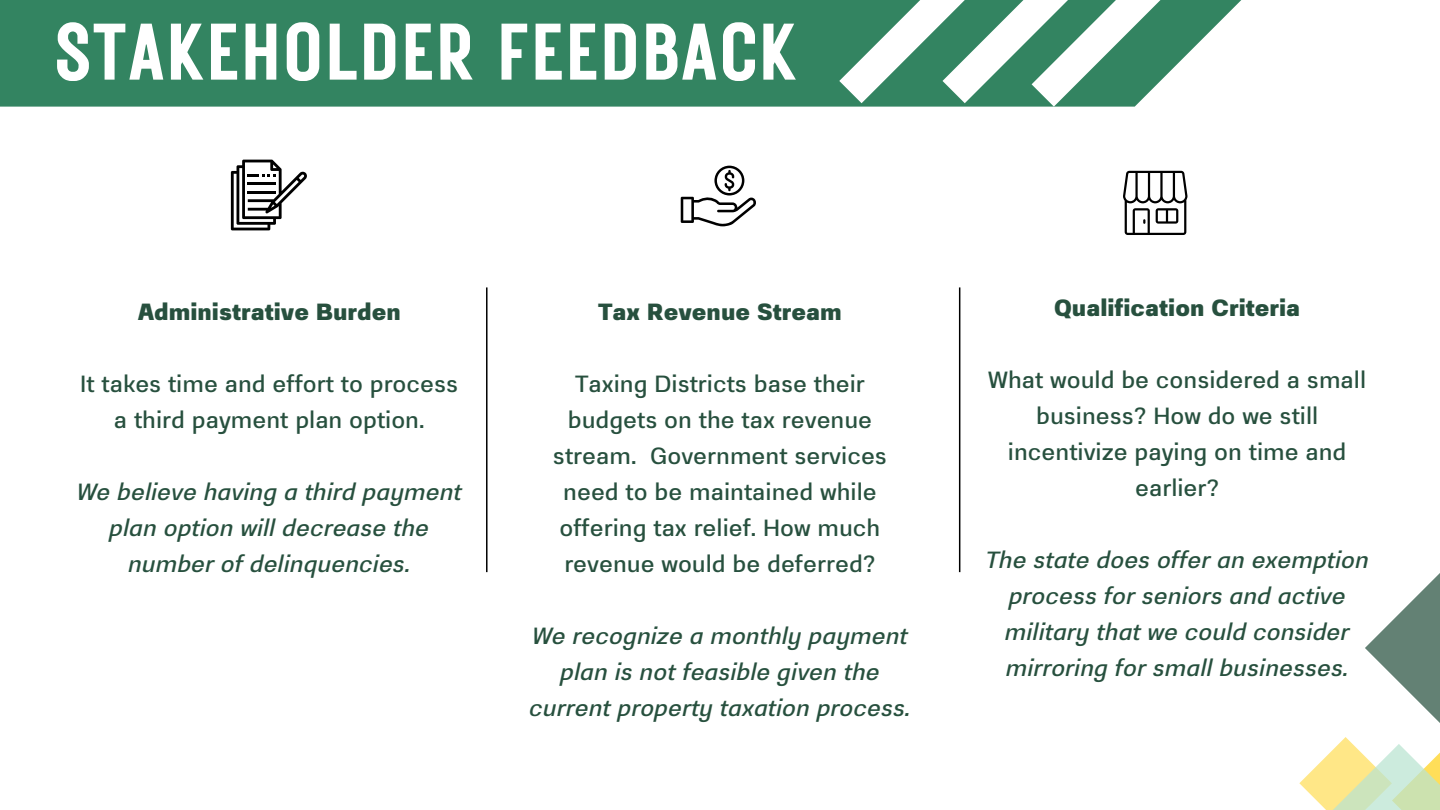
<style>
.page{position:relative;width:1440px;height:810px;background:#fff}
.page>*{position:absolute;margin:0;border:0;box-sizing:border-box;transform-origin:0 0}
.t1{font:80px "Rustic Printed";color:#fff}
.t2{font:26px/36px "Emmali";color:#27503e;text-align:center}
.t3{font:italic 26px/36px "Emmali";color:#27503e;text-align:center}
.t4{font:700 26px "Emmali";color:#27503e}
</style>
<div class="page">
<hr style="left:486px;top:287px;width:2px;height:285px;background:#000">
<hr style="left:959px;top:287px;width:1px;height:285px;background:#000">
<div style="left:0;top:0;width:806px;height:107px;background:#338461"></div>
<svg style="left:806px;top:0;width:436px;height:107px"></svg>
<svg style="left:1299px;top:573px;width:141px;height:237px"></svg>
<svg style="left:231px;top:160px;width:76px;height:70px"></svg>
<svg style="left:681px;top:166px;width:75px;height:60px"></svg>
<svg style="left:1123px;top:171px;width:65px;height:64px"></svg>
<p class="t1" style="left:54px;top:-2px;width:746px">STAKEHOLDER FEEDBACK</p>
<p class="t4" style="left:138px;top:296px;width:265px">Administrative Burden</p>
<h2 class="t2" style="left:80px;top:365px;width:380px">It takes time and effort to process a third payment plan option.</h2>
<p class="t3" style="left:77px;top:473px;width:387px">We believe having a third payment plan option will decrease the number of delinquencies.</p>
<h1 class="t4" style="left:598px;top:296px;width:245px">Tax Revenue Stream</h1>
<p class="t2" style="left:553px;top:365px;width:336px">Taxing Districts base their budgets on the tax revenue stream. Government services need to be maintained while offering tax relief. How much revenue would be deferred?</p>
<p class="t3" style="left:529px;top:617px;width:383px">We recognize a monthly payment plan is not feasible given the current property taxation process.</p>
<p class="t4" style="left:1054px;top:292px;width:248px">Qualification Criteria</p>
<h2 class="t2" style="left:988px;top:361px;width:379px">What would be considered a small business? How do we still incentivize paying on time and earlier?</h2>
<p class="t3" style="left:985px;top:541px;width:385px">The state does offer an exemption process for seniors and active military that we could consider mirroring for small businesses.</p>
</div>
